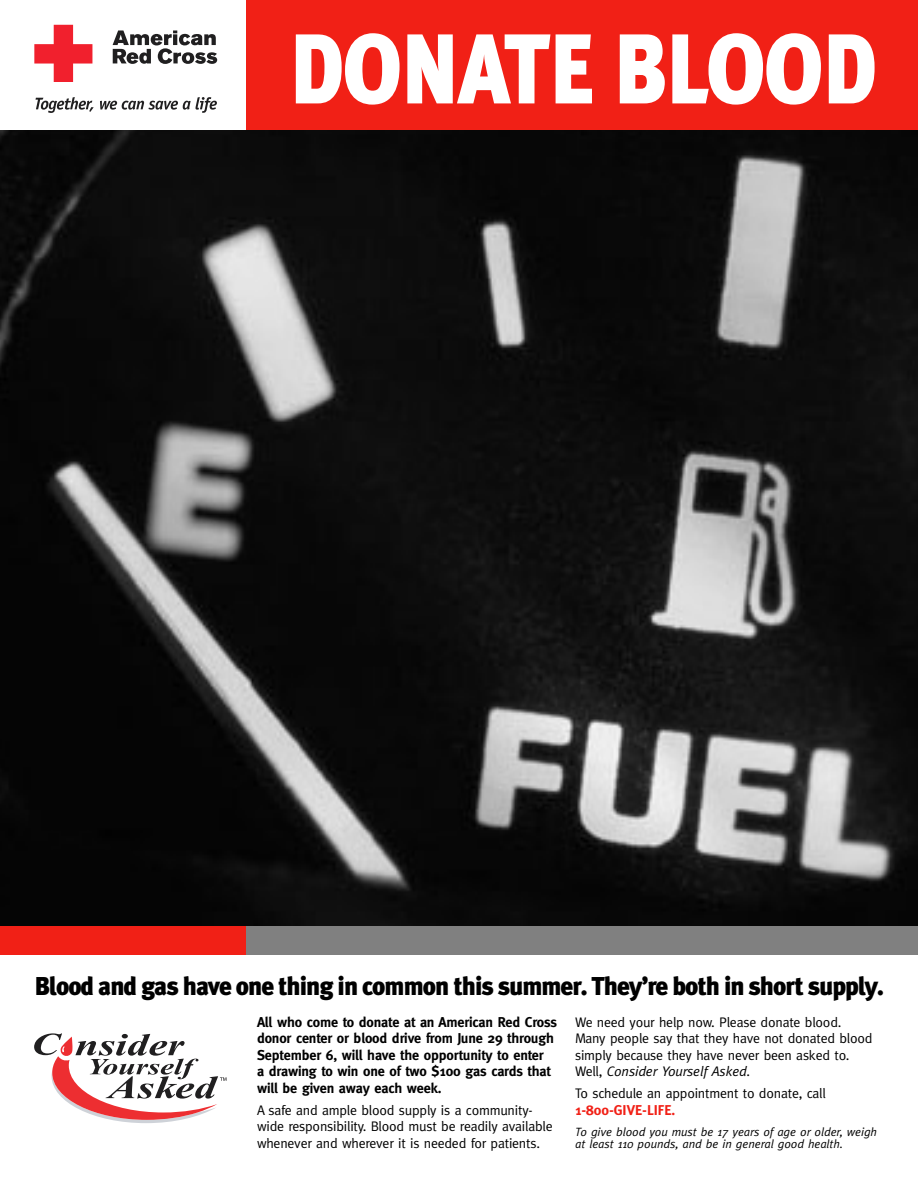
<style>
.page{position:relative;width:918px;height:1188px;background:#fff}
.page>*{position:absolute;margin:0;border:0;box-sizing:border-box;transform-origin:0 0}
.t1{font:900 99px "Meta Plus Lining";letter-spacing:-.015em;color:#fff;scale:.88 1}
.t2{font:900 25.8px "Meta Plus";letter-spacing:-.04em;color:#000}
.t3{font:700 14.25px/16.5px "Meta";letter-spacing:-.01em;color:#000}
.t4{font:700 14.25px "Meta";color:#f12016}
.t5{font:13.8px/16.5px "Meta";letter-spacing:-.015em;color:#000}
.t6{font:italic 12px/12px "Meta";letter-spacing:-.005em;color:#000}
.s1{font-style:italic}
</style>
<div class="page">
<img style="left:0;top:130px;width:918px;height:796px">
<div style="left:245px;top:926px;width:673px;height:28px;background:#808080"></div>
<div style="left:0;top:926px;width:245px;height:28px;background:#f12016"></div>
<svg style="left:34px;top:1033px;width:192px;height:90px"></svg>
<div style="left:245px;top:0;width:673px;height:130px;background:#f12016"></div>
<svg style="left:34px;top:25px;width:58px;height:57px"></svg>
<svg style="left:113px;top:30px;width:104px;height:34px"></svg>
<svg style="left:36px;top:97px;width:58px;height:16px"></svg>
<svg style="left:100px;top:97px;width:117px;height:16px"></svg>
<h1 class="t1" style="left:289px;top:33px;width:670px">DONATE BLOOD</h1>
<h2 class="t2" style="left:34px;top:977px;width:851px">Blood and gas have one thing in common this summer. They’re both in short supply.</h2>
<p class="t3" style="left:257px;top:1015px;width:302px">All who come to donate at an American Red Cross donor center or blood drive from June 29 through September 6, will have the opportunity to enter<br>a drawing to win one of two $100 gas cards that will be given away each week.</p>
<p class="t5" style="left:257px;top:1103px;width:297px">A safe and ample blood supply is a community&shy;wide responsibility. Blood must be readily available whenever and wherever it is needed for patients.</p>
<p class="t5" style="left:575px;top:1015px;width:299px">We need your help now. Please donate blood.<br>Many people say that they have not donated blood simply because they have never been asked to.<br>Well, <span class="s1">Consider Yourself Asked.</span></p>
<p class="t5" style="left:575px;top:1086px;width:252px">To schedule an appointment to donate, call</p>
<p class="t4" style="left:575px;top:1104px;width:102px">1-800-GIVE-LIFE.</p>
<p class="t6" style="left:575px;top:1127px;width:303px">To give blood you must be 17 years of age or older, weigh at least 110 pounds, and be in general good health.</p>
</div>
